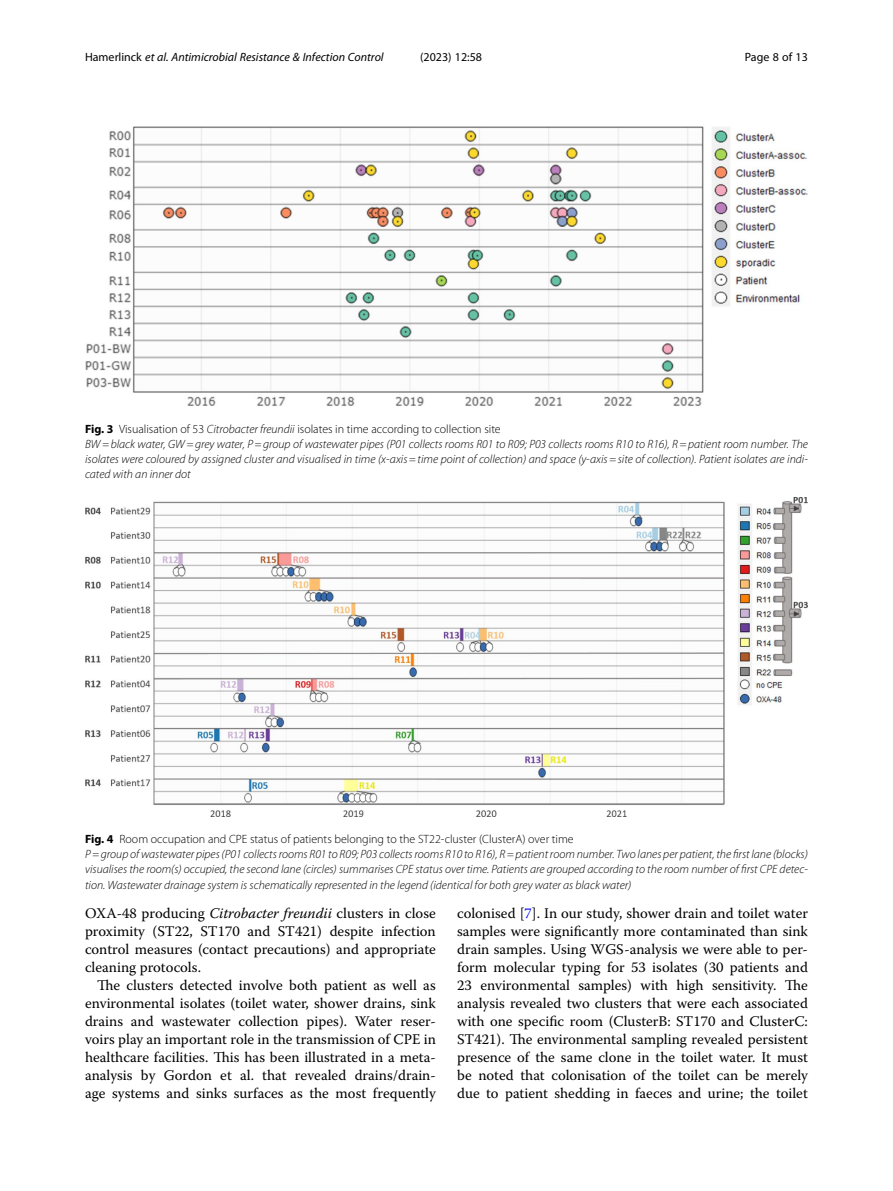
<style>
.page{position:relative;width:893px;height:1191px;background:#fff}
.page>*{position:absolute;margin:0;border:0;box-sizing:border-box;transform-origin:0 0}
.Body_Text_Indent{font:14.7px/18px "Warnock Pro";color:#000;text-align:justify}
.Body_Text{font:14.7px/18px "Warnock Pro";color:#000;text-align:justify}
.Figure_Caption{font:italic 300 12px/15px "Myriad Pro";color:#000;text-align:justify}
.Figure_Caption-2{font:300 12px "Myriad Pro";color:#000}
.t1{font:italic 12px "Myriad Pro";color:#000}
.t2{font:12px "Myriad Pro";color:#000}
.s1{font-style:normal}
.s2{font-weight:700}
.s3{font-style:italic}
.s4{color:#00f}
</style>
<div class="page">
<img style="left:85px;top:498px;width:723px;height:318px">
<img style="left:85px;top:126px;width:723px;height:280px">
<p class="t1" style="left:85px;top:50px;width:300px"><span class="s1">Hamerlinck</span> et al. Antimicrobial Resistance &amp; Infection Control</p>
<p class="t2" style="left:420px;top:50px;width:63px">(2023) 12:58</p>
<p class="t2" style="left:745px;top:50px;width:65px">Page 8 of 13</p>
<p class="Figure_Caption-2" style="left:85px;top:422px;width:417px"><span class="s2">Fig. 3</span> Visualisation of 53 <span class="s3">Citrobacter freundii</span> isolates in time according to collection site</p>
<p class="Figure_Caption" style="left:85px;top:437px;width:724px">BW=black water, GW=grey water, P=group of wastewater pipes (P01 collects rooms R01 to R09; P03 collects rooms R10 to R16), R=patient room number. The isolates were coloured by assigned cluster and visualised in time (x-axis=time point of collection) and space (y-axis=site of collection). Patient isolates are indi&shy;cated with an inner dot</p>
<p class="Figure_Caption-2" style="left:85px;top:833px;width:490px"><span class="s2">Fig. 4</span> Room occupation and CPE status of patients belonging to the ST22-cluster (ClusterA) over time</p>
<p class="Figure_Caption" style="left:85px;top:847px;width:724px">P=group of wastewater pipes (P01 collects rooms R01 to R09; P03 collects rooms R10 to R16), R=patient room number. Two lanes per patient, the first lane (blocks) visualises the room(s) occupied, the second lane (circles) summarises CPE status over time. Patients are grouped according to the room number of first CPE detec&shy;tion. Wastewater drainage system is schematically represented in the legend (identical for both grey water as black water)</p>
<p class="Body_Text" style="left:85px;top:904px;width:352px">OXA-48 producing <span class="s3">Citrobacter freundii</span> clusters in close proximity (ST22, ST170 and ST421) despite infection control measures (contact precautions) and appropriate cleaning protocols.</p>
<p class="Body_Text_Indent" style="left:85px;top:976px;width:352px;text-indent:12px">The clusters detected involve both patient as well as environmental isolates (toilet water, shower drains, sink drains and wastewater collection pipes). Water reser&shy;voirs play an important role in the transmission of CPE in healthcare facilities. This has been illustrated in a meta&shy;analysis by Gordon et al. that revealed drains/drain&shy;age systems and sinks surfaces as the most frequently</p>
<p class="Body_Text_Indent" style="left:457px;top:904px;width:352px">colonised [<span class="s4">7</span>]. In our study, shower drain and toilet water samples were significantly more contaminated than sink drain samples. Using WGS-analysis we were able to per&shy;form molecular typing for 53 isolates (30 patients and 23 environmental samples) with high sensitivity. The analysis revealed two clusters that were each associated with one specific room (ClusterB: ST170 and ClusterC:<br>ST421). The environmental sampling revealed persistent presence of the same clone in the toilet water. It must be noted that colonisation of the toilet can be merely due to patient shedding in faeces and urine; the toilet</p>
</div>
